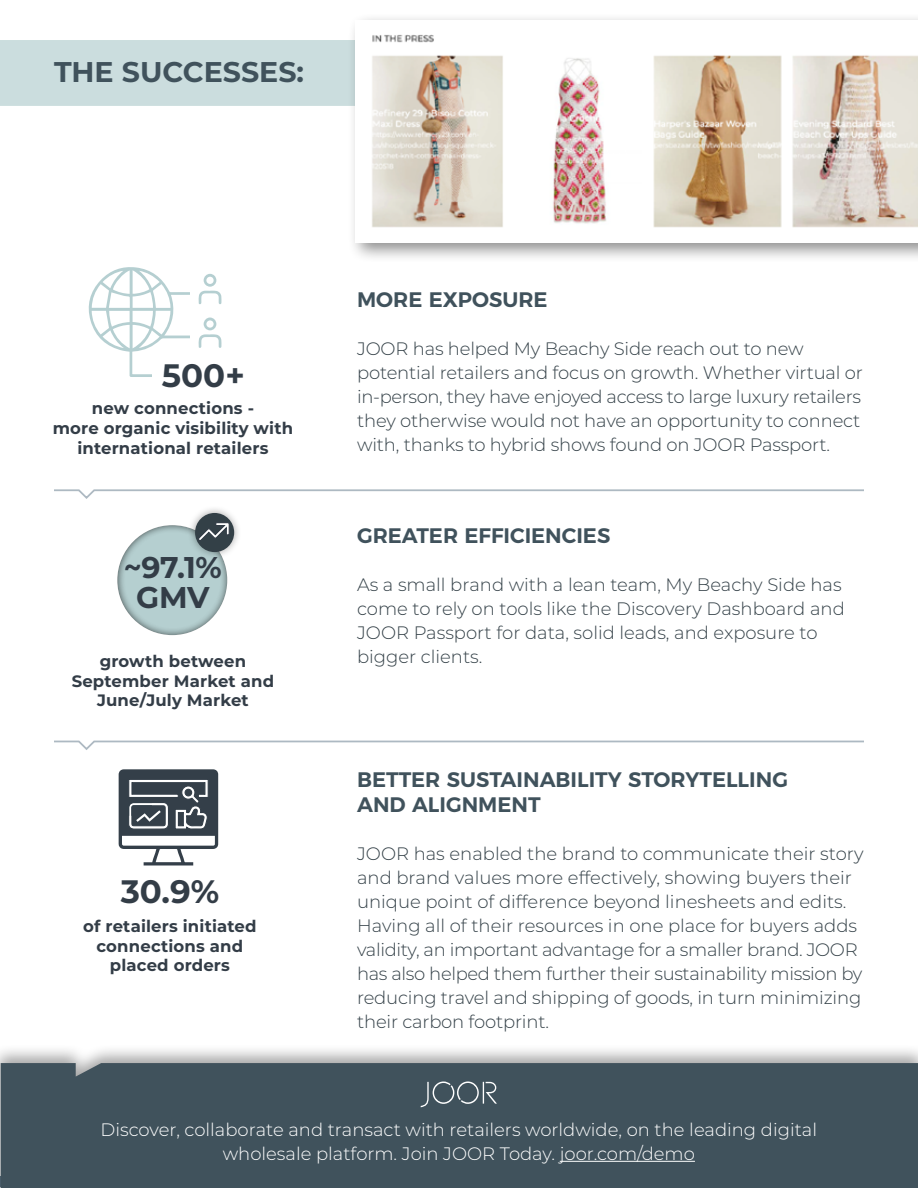
<style>
.page{position:relative;width:918px;height:1188px;background:#fff}
.page>*{position:absolute;margin:0;border:0;box-sizing:border-box;transform-origin:0 0}
.t1{font:700 32.4px "Montserrat";color:#333d47}
.t2{font:700 30px/30px "Montserrat";color:#333d47;text-align:center}
.t3{font:700 28.5px "Montserrat";color:#40525c}
.t4{font:600 21px/25.2px "Montserrat";color:#40525c}
.t5{font:300 18px/24px "Montserrat";letter-spacing:-.01em;color:#334047}
.t6{font:300 18px/24px "Montserrat";color:#fff;text-align:center}
.t7{font:700 16.5px/19.8px "Montserrat";letter-spacing:.01em;color:#333d47;text-align:center}
</style>
<div class="page">
<svg style="left:119px;top:769px;width:99px;height:97px"></svg>
<div style="left:105px;top:514px;width:136px;height:121px;background:#000;opacity:.75"></div>
<div style="left:0;top:1043px;width:918px;height:145px;background:#000;opacity:.35"></div>
<div style="left:1px;top:1063px;width:917px;height:125px;background:#40525c"></div>
<hr style="left:560px;top:1161px;width:135px;height:1px;background:#fff">
<svg style="left:54px;top:489px;width:810px;height:10px"></svg>
<svg style="left:54px;top:740px;width:810px;height:10px"></svg>
<svg style="left:88px;top:267px;width:133px;height:110px"></svg>
<div style="left:187px;top:505px;width:55px;height:55px;background:#000;opacity:.35"></div>
<div style="left:195px;top:513px;width:39px;height:39px;background:#334047;border-radius:50%"></div>
<svg style="left:197px;top:522px;width:32px;height:20px"></svg>
<div style="left:0;top:40px;width:348px;height:66px;background:#cbddde"></div>
<div style="left:348px;top:12px;width:570px;height:251px;background:#000;opacity:.45"></div>
<img style="left:356px;top:21px;width:562px;height:221px">
<svg style="left:421px;top:1082px;width:76px;height:25px;background:#5d6d75"></svg>
<h3 class="t3" style="left:54px;top:51px;width:251px">THE SUCCESSES:</h3>
<h1 class="t1" style="left:162px;top:352px;width:84px">500+</h1>
<p class="t7" style="left:53px;top:398px;width:242px">new connections -<br>more organic visibility with international retailers</p>
<h2 class="t2" style="left:124px;top:551px;width:99px">~97.1%<br>GMV</h2>
<p class="t7" style="left:72px;top:650px;width:204px">growth between<br>September Market and<br>June/July Market</p>
<h1 class="t1" style="left:121px;top:869px;width:100px">30.9%</h1>
<p class="t7" style="left:83px;top:915px;width:175px">of retailers initiated connections and placed orders</p>
<p class="t4" style="left:357px;top:286px;width:192px">MORE EXPOSURE</p>
<p class="t5" style="left:357px;top:336px;width:507px">JOOR has helped My Beachy Side reach out to new potential retailers and focus on growth. Whether virtual or in-person, they have enjoyed access to large luxury retailers they otherwise would not have an opportunity to connect with, thanks to hybrid shows found on JOOR Passport.</p>
<p class="t4" style="left:357px;top:522px;width:255px">GREATER EFFICIENCIES</p>
<p class="t5" style="left:357px;top:573px;width:489px">As a small brand with a lean team, My Beachy Side has come to rely on tools like the Discovery Dashboard and JOOR Passport for data, solid leads, and exposure to bigger clients.</p>
<p class="t4" style="left:357px;top:765px;width:432px">BETTER SUSTAINABILITY STORYTELLING<br>AND ALIGNMENT</p>
<p class="t5" style="left:357px;top:841px;width:508px">JOOR has enabled the brand to communicate their story and brand values more effectively, showing buyers their unique point of difference beyond linesheets and edits.<br>Having all of their resources in one place for buyers adds validity, an important advantage for a smaller brand. JOOR has also helped them further their sustainability mission by reducing travel and shipping of goods, in turn minimizing their carbon footprint.</p>
<p class="t6" style="left:101px;top:1117px;width:718px">Discover, collaborate and transact with retailers worldwide, on the leading digital wholesale platform. Join JOOR Today. joor.com/demo</p>
</div>
